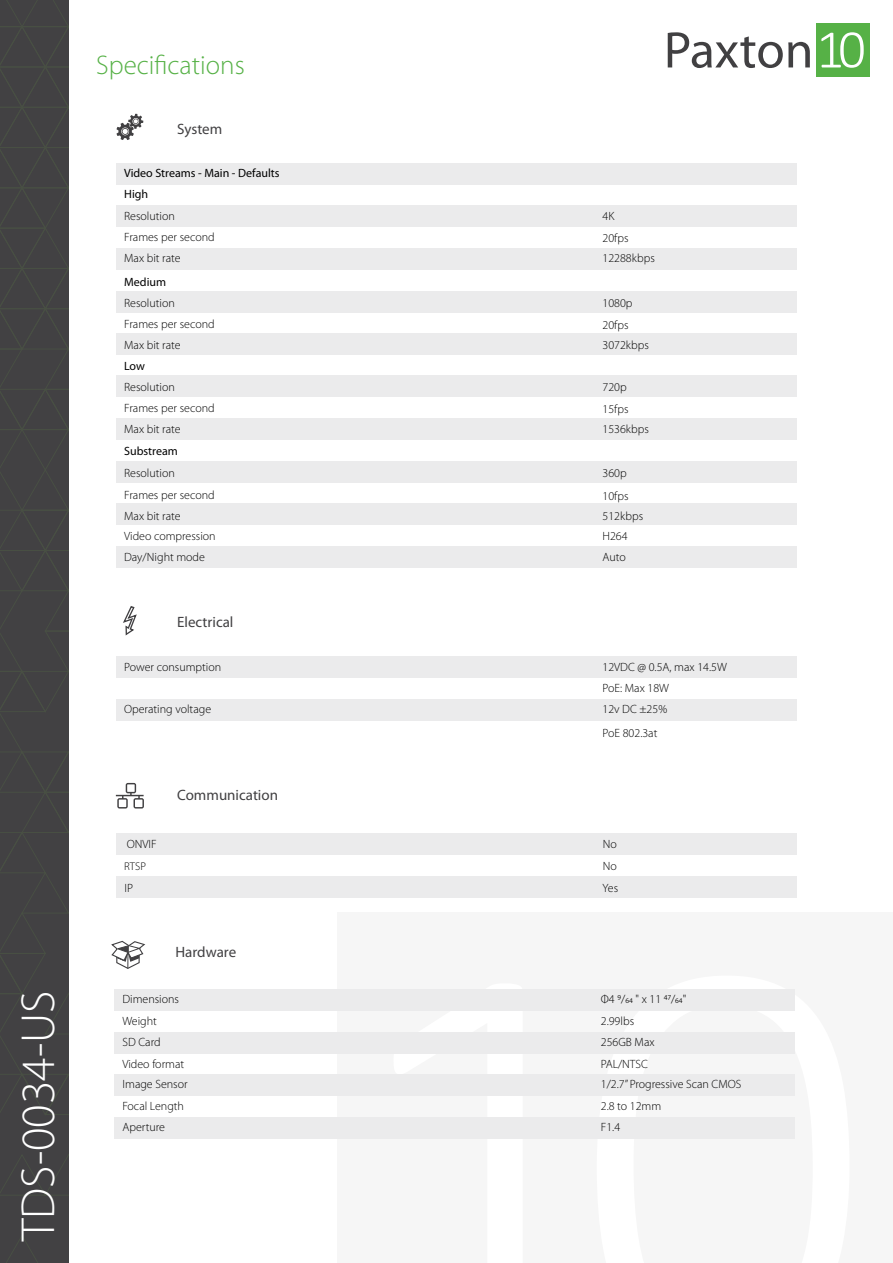
<style>
.page{position:relative;width:893px;height:1263px;background:#fff}
.page>*{position:absolute;margin:0;border:0;box-sizing:border-box;transform-origin:0 0}
.t1{font:300 48px "Myriad Pro";color:#fff}
.t2{font:300 27px "Myriad Pro";color:#56b146}
.t3{font:15px "Myriad Pro";color:#414042}
.t4{font:300 12px/22.2px "Myriad Pro";color:#000}
.t5{font:12px "Myriad Pro";color:#000}
.t6{font:300 11.25px "Myriad Pro";color:#000}
</style>
<div class="page">
<div style="left:0;top:0;width:69px;height:1263px;background:#424143"></div>
<svg style="left:6px;top:1236px;width:32px;height:27px"></svg>
<svg style="left:0;top:0;width:69px;height:1196px"></svg>
<div style="left:337px;top:913px;width:556px;height:350px;background:#f6f6f6"></div>
<svg style="left:393px;top:1053px;width:204px;height:86px"></svg>
<svg style="left:597px;top:1053px;width:198px;height:86px"></svg>
<div style="left:816px;top:23px;width:53px;height:54px;background:#56b146"></div>
<svg style="left:821px;top:32px;width:43px;height:36px"></svg>
<svg style="left:668px;top:32px;width:142px;height:36px"></svg>
<div style="left:116px;top:163px;width:681px;height:22px;background:#ebebec"></div>
<div style="left:116px;top:546px;width:681px;height:21px;background:#ebebec"></div>
<div style="left:116px;top:291px;width:681px;height:21px;background:#ebebec"></div>
<div style="left:116px;top:418px;width:681px;height:22px;background:#ebebec"></div>
<div style="left:116px;top:248px;width:681px;height:21px;background:#ebebec"></div>
<div style="left:116px;top:376px;width:681px;height:21px;background:#ebebec"></div>
<div style="left:116px;top:503px;width:681px;height:21px;background:#ebebec"></div>
<div style="left:116px;top:206px;width:681px;height:21px;background:#ebebec"></div>
<div style="left:116px;top:333px;width:681px;height:22px;background:#ebebec"></div>
<div style="left:116px;top:461px;width:681px;height:21px;background:#ebebec"></div>
<svg style="left:117px;top:114px;width:26px;height:26px"></svg>
<div style="left:116px;top:657px;width:681px;height:21px;background:#ebebec"></div>
<div style="left:116px;top:833px;width:681px;height:21px;background:#ebebec"></div>
<div style="left:115px;top:989px;width:680px;height:22px;background:#ebebec"></div>
<div style="left:115px;top:1074px;width:680px;height:22px;background:#ebebec"></div>
<div style="left:115px;top:1032px;width:680px;height:21px;background:#ebebec"></div>
<div style="left:115px;top:1117px;width:680px;height:21px;background:#ebebec"></div>
<div style="left:116px;top:877px;width:681px;height:21px;background:#ebebec"></div>
<div style="left:116px;top:699px;width:681px;height:22px;background:#ebebec"></div>
<svg style="left:111px;top:940px;width:35px;height:29px"></svg>
<svg style="left:116px;top:783px;width:28px;height:25px"></svg>
<svg style="left:123px;top:606px;width:14px;height:30px"></svg>
<h1 class="t1" style="left:9px;top:1241px;width:252px;rotate:-90deg">TDS-0034-US</h1>
<h2 class="t2" style="left:96px;top:49px;width:150px">Specifications</h2>
<p class="t3" style="left:177px;top:119px;width:47px">System</p>
<p class="t5" style="left:124px;top:166px;width:157px">Video Streams - Main - Defaults</p>
<p class="t5" style="left:124px;top:187px;width:26px">High</p>
<p class="t4" style="left:124px;top:204px;width:52px">Resolution</p>
<p class="t4" style="left:603px;top:204px;width:13px">4K</p>
<p class="t4" style="left:124px;top:226px;width:92px">Frames per second</p>
<p class="t4" style="left:603px;top:227px;width:27px">20fps</p>
<p class="t4" style="left:124px;top:247px;width:58px">Max bit rate</p>
<p class="t4" style="left:603px;top:247px;width:54px">12288kbps</p>
<p class="t5" style="left:124px;top:274px;width:43px">Medium</p>
<p class="t4" style="left:124px;top:292px;width:52px">Resolution</p>
<p class="t4" style="left:603px;top:292px;width:32px">1080p</p>
<p class="t4" style="left:124px;top:313px;width:92px">Frames per second</p>
<p class="t4" style="left:603px;top:314px;width:27px">20fps</p>
<p class="t4" style="left:124px;top:334px;width:58px">Max bit rate</p>
<p class="t4" style="left:603px;top:334px;width:48px">3072kbps</p>
<p class="t5" style="left:124px;top:358px;width:22px">Low</p>
<p class="t4" style="left:124px;top:376px;width:52px">Resolution</p>
<p class="t4" style="left:603px;top:376px;width:26px">720p</p>
<p class="t4" style="left:124px;top:397px;width:92px">Frames per second</p>
<p class="t4" style="left:603px;top:398px;width:27px">15fps</p>
<p class="t4" style="left:124px;top:418px;width:58px">Max bit rate</p>
<p class="t4" style="left:603px;top:418px;width:48px">1536kbps</p>
<p class="t5" style="left:124px;top:444px;width:55px">Substream</p>
<p class="t4" style="left:124px;top:462px;width:52px">Resolution</p>
<p class="t4" style="left:603px;top:462px;width:26px">360p</p>
<p class="t4" style="left:124px;top:483px;width:92px">Frames per second</p>
<p class="t4" style="left:603px;top:485px;width:27px">10fps</p>
<p class="t4" style="left:124px;top:506px;width:93px;line-height:20.1px">Max bit rate<br>Video compression</p>
<p class="t4" style="left:603px;top:505px;width:42px">512kbps</p>
<p class="t4" style="left:602px;top:525px;width:27px">H264</p>
<p class="t4" style="left:124px;top:546px;width:82px">Day/Night mode</p>
<p class="t4" style="left:603px;top:546px;width:25px">Auto</p>
<p class="t3" style="left:177px;top:613px;width:58px">Electrical</p>
<p class="t4" style="left:124px;top:655px;width:99px">Power consumption</p>
<p class="t4" style="left:602px;top:655px;width:126px">12VDC @ 0.5A, max 14.5W</p>
<p class="t4" style="left:124px;top:698px;width:89px">Operating voltage</p>
<p class="t3" style="left:177px;top:786px;width:102px">Communication</p>
<p class="t4" style="left:602px;top:677px;width:68px">PoE: Max 18W</p>
<p class="t4" style="left:602px;top:697px;width:66px;line-height:24.2px">12v DC ±25%<br>PoE 802.3at</p>
<p class="t4" style="left:127px;top:833px;width:31px">ONVIF</p>
<p class="t4" style="left:603px;top:833px;width:17px;text-align:justify">No No Yes</p>
<p class="t6" style="left:124px;top:859px;width:23px">RTSP</p>
<p class="t4" style="left:125px;top:877px;width:10px">IP</p>
<p class="t3" style="left:176px;top:942px;width:62px">Hardware</p>
<p class="t4" style="left:122px;top:988px;width:58px">Dimensions</p>
<p class="t4" style="left:601px;top:988px;width:87px">Φ4 9/64 " x 11 47/64"</p>
<p class="t4" style="left:122px;top:1010px;width:36px">Weight</p>
<p class="t4" style="left:601px;top:1010px;width:35px">2.99lbs</p>
<p class="t4" style="left:122px;top:1030px;width:40px">SD Card</p>
<p class="t4" style="left:601px;top:1030px;width:55px">256GB Max</p>
<p class="t4" style="left:122px;top:1053px;width:63px">Video format</p>
<p class="t4" style="left:601px;top:1053px;width:49px">PAL/NTSC</p>
<p class="t4" style="left:122px;top:1073px;width:67px">Image Sensor</p>
<p class="t4" style="left:601px;top:1073px;width:142px">1/2.7” Progressive Scan CMOS</p>
<p class="t4" style="left:122px;top:1095px;width:63px">Focal Length</p>
<p class="t4" style="left:601px;top:1095px;width:62px">2.8 to 12mm</p>
<p class="t4" style="left:122px;top:1116px;width:44px">Aperture</p>
<p class="t4" style="left:601px;top:1116px;width:19px">F1.4</p>
</div>
